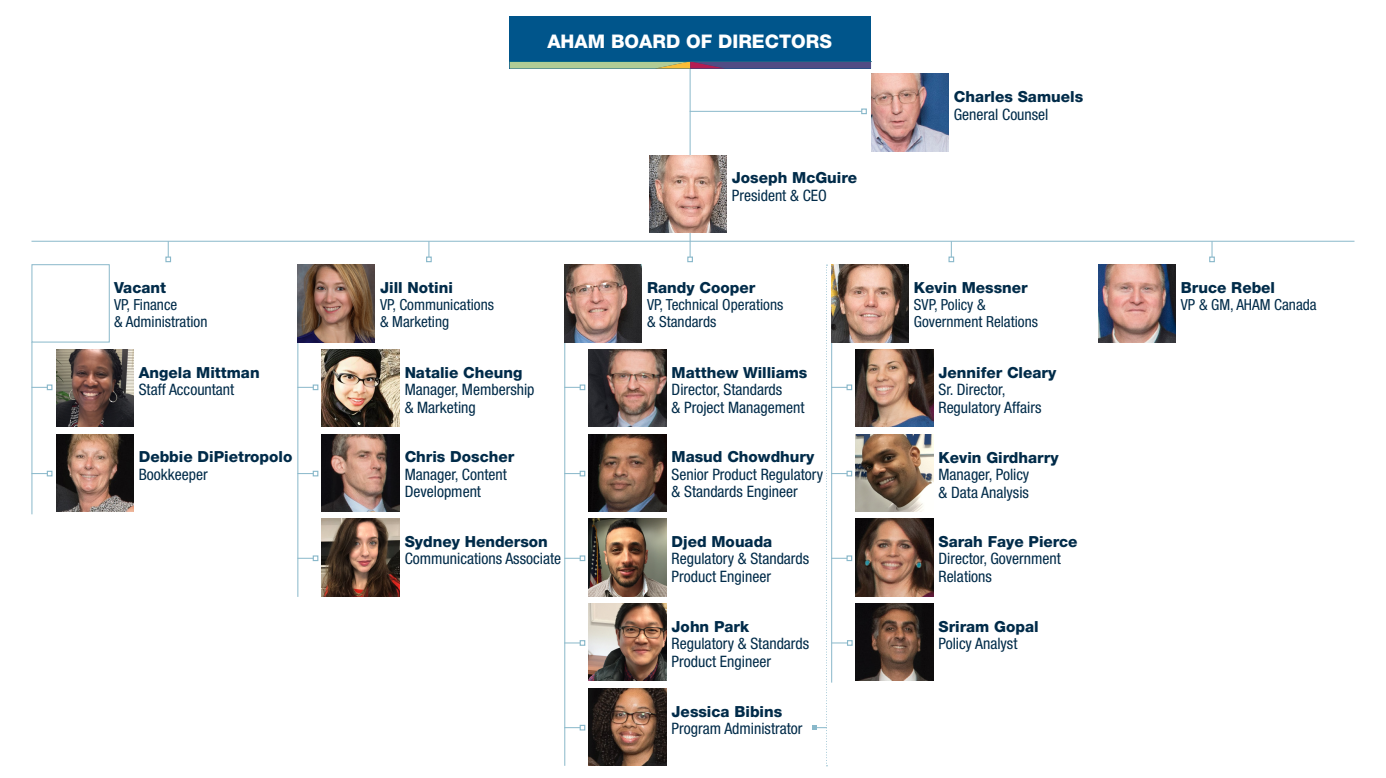
<style>
.page{position:relative;width:1386px;height:778px;background:#fff}
.page>*{position:absolute;margin:0;border:0;box-sizing:border-box;transform-origin:0 0}
.t1{font:800 18.81px "Helvetica Neue";color:#fff}
.t2{font:condensed 15.75px/17.5px "Helvetica Neue";color:#002b49}
.t3{font:800 15.31px "Helvetica Neue";color:#002b49}
.t4{font:condensed 15.31px/17px "Helvetica Neue";color:#002b49}
</style>
<div class="page">
<img style="left:589px;top:349px;width:77px;height:78px">
<img style="left:856px;top:349px;width:77px;height:78px">
<img style="left:56px;top:349px;width:77px;height:78px">
<img style="left:589px;top:434px;width:77px;height:77px">
<img style="left:56px;top:434px;width:77px;height:77px">
<img style="left:589px;top:519px;width:77px;height:77px">
<img style="left:856px;top:434px;width:77px;height:77px">
<img style="left:589px;top:603px;width:77px;height:78px">
<img style="left:856px;top:519px;width:77px;height:77px">
<img style="left:589px;top:688px;width:77px;height:77px">
<img style="left:856px;top:603px;width:77px;height:78px">
<hr style="left:32px;top:241px;width:1322px;height:1px;background:#89b8ca">
<hr style="left:690px;top:47px;width:1px;height:210px;background:#89b8ca">
<svg style="left:687px;top:256px;width:6px;height:6px"></svg>
<svg style="left:165px;top:241px;width:6px;height:21px"></svg>
<svg style="left:426px;top:241px;width:6px;height:21px"></svg>
<svg style="left:949px;top:241px;width:5px;height:21px"></svg>
<svg style="left:1209px;top:241px;width:6px;height:21px"></svg>
<img style="left:649px;top:155px;width:77px;height:77px">
<hr style="left:32px;top:342px;width:1px;height:172px;background:#89b8ca">
<svg style="left:32px;top:384px;width:20px;height:6px"></svg>
<svg style="left:32px;top:471px;width:20px;height:5px"></svg>
<hr style="left:564px;top:342px;width:1px;height:423px;background:#89b8ca">
<svg style="left:564px;top:384px;width:21px;height:6px"></svg>
<svg style="left:564px;top:471px;width:21px;height:5px"></svg>
<svg style="left:564px;top:640px;width:21px;height:6px"></svg>
<svg style="left:564px;top:555px;width:21px;height:6px"></svg>
<svg style="left:564px;top:725px;width:21px;height:5px"></svg>
<svg style="left:812px;top:265px;width:41px;height:501px"></svg>
<img style="left:831px;top:265px;width:78px;height:77px">
<img style="left:1098px;top:265px;width:78px;height:77px">
<img style="left:564px;top:265px;width:78px;height:77px">
<img style="left:322px;top:349px;width:77px;height:78px">
<img style="left:322px;top:434px;width:77px;height:77px">
<img style="left:322px;top:519px;width:77px;height:77px">
<hr style="left:297px;top:342px;width:1px;height:255px;background:#89b8ca">
<svg style="left:297px;top:384px;width:21px;height:6px"></svg>
<svg style="left:297px;top:471px;width:21px;height:5px"></svg>
<svg style="left:297px;top:555px;width:21px;height:6px"></svg>
<img style="left:297px;top:265px;width:78px;height:77px">
<div style="left:32px;top:264px;width:78px;height:78px;background:#fff;border:1px solid #89b8ca"></div>
<div style="left:510px;top:16px;width:361px;height:53px;background:#00558b"></div>
<svg style="left:510px;top:62px;width:361px;height:7px;background:#808485"></svg>
<img style="left:871px;top:74px;width:77px;height:77px">
<hr style="left:690px;top:111px;width:172px;height:1px;background:#89b8ca">
<svg style="left:861px;top:108px;width:6px;height:6px"></svg>
<p class="t3" style="left:114px;top:278px;width:53px">Vacant</p>
<p class="t4" style="left:114px;top:296px;width:95px">VP, Finance<br>&amp; Administration</p>
<p class="t3" style="left:139px;top:363px;width:122px">Angela Mittman</p>
<p class="t2" style="left:139px;top:380px;width:97px">Staff Accountant</p>
<p class="t3" style="left:139px;top:447px;width:155px">Debbie DiPietropolo</p>
<p class="t2" style="left:139px;top:465px;width:71px">Bookkeeper</p>
<p class="t1" style="left:547px;top:30px;width:286px">AHAM BOARD OF DIRECTORS</p>
<p class="t3" style="left:380px;top:278px;width:74px">Jill Notini</p>
<p class="t4" style="left:380px;top:296px;width:115px">VP, Communications &amp; Marketing</p>
<p class="t3" style="left:405px;top:363px;width:119px">Natalie Cheung</p>
<p class="t2" style="left:405px;top:380px;width:131px">Manager, Membership &amp; Marketing</p>
<p class="t3" style="left:405px;top:447px;width:111px">Chris Doscher</p>
<p class="t2" style="left:405px;top:465px;width:104px">Manager, Content<br>Development</p>
<p class="t3" style="left:405px;top:532px;width:145px">Sydney Henderson</p>
<p class="t2" style="left:405px;top:550px;width:158px">Communications Associate</p>
<p class="t3" style="left:732px;top:168px;width:127px">Joseph McGuire</p>
<p class="t2" style="left:732px;top:186px;width:97px">President &amp; CEO</p>
<p class="t3" style="left:647px;top:278px;width:110px">Randy Cooper</p>
<p class="t4" style="left:647px;top:296px;width:138px">VP, Technical Operations &amp; Standards</p>
<p class="t3" style="left:672px;top:363px;width:137px">Matthew Williams</p>
<p class="t2" style="left:672px;top:380px;width:135px">Director, Standards<br>&amp; Project Management</p>
<p class="t3" style="left:672px;top:447px;width:144px">Masud Chowdhury</p>
<p class="t2" style="left:672px;top:465px;width:153px">Senior Product Regulatory &amp; Standards Engineer</p>
<p class="t3" style="left:672px;top:532px;width:102px">Djed Mouada</p>
<p class="t2" style="left:672px;top:550px;width:139px">Regulatory &amp; Standards<br>Product Engineer</p>
<p class="t3" style="left:672px;top:617px;width:79px">John Park</p>
<p class="t2" style="left:672px;top:634px;width:139px">Regulatory &amp; Standards<br>Product Engineer</p>
<p class="t3" style="left:672px;top:702px;width:112px">Jessica Bibins</p>
<p class="t2" style="left:672px;top:720px;width:133px">Program Administrator</p>
<p class="t3" style="left:954px;top:87px;width:131px">Charles Samuels</p>
<p class="t2" style="left:954px;top:105px;width:96px">General Counsel</p>
<p class="t3" style="left:914px;top:278px;width:115px">Kevin Messner</p>
<p class="t4" style="left:914px;top:296px;width:126px">SVP, Policy &amp;<br>Government Relations</p>
<p class="t3" style="left:938px;top:363px;width:119px">Jennifer Cleary</p>
<p class="t2" style="left:938px;top:380px;width:105px">Sr. Director,<br>Regulatory Affairs</p>
<p class="t3" style="left:938px;top:448px;width:122px">Kevin Girdharry</p>
<p class="t2" style="left:938px;top:466px;width:92px">Manager, Policy &amp; Data Analysis</p>
<p class="t3" style="left:938px;top:532px;width:141px">Sarah Faye Pierce</p>
<p class="t2" style="left:938px;top:550px;width:124px">Director, Government<br>Relations</p>
<p class="t3" style="left:938px;top:617px;width:102px">Sriram Gopal</p>
<p class="t2" style="left:938px;top:634px;width:80px">Policy Analyst</p>
<p class="t3" style="left:1181px;top:278px;width:96px">Bruce Rebel</p>
<p class="t4" style="left:1181px;top:296px;width:137px">VP &amp; GM, AHAM Canada</p>
</div>
